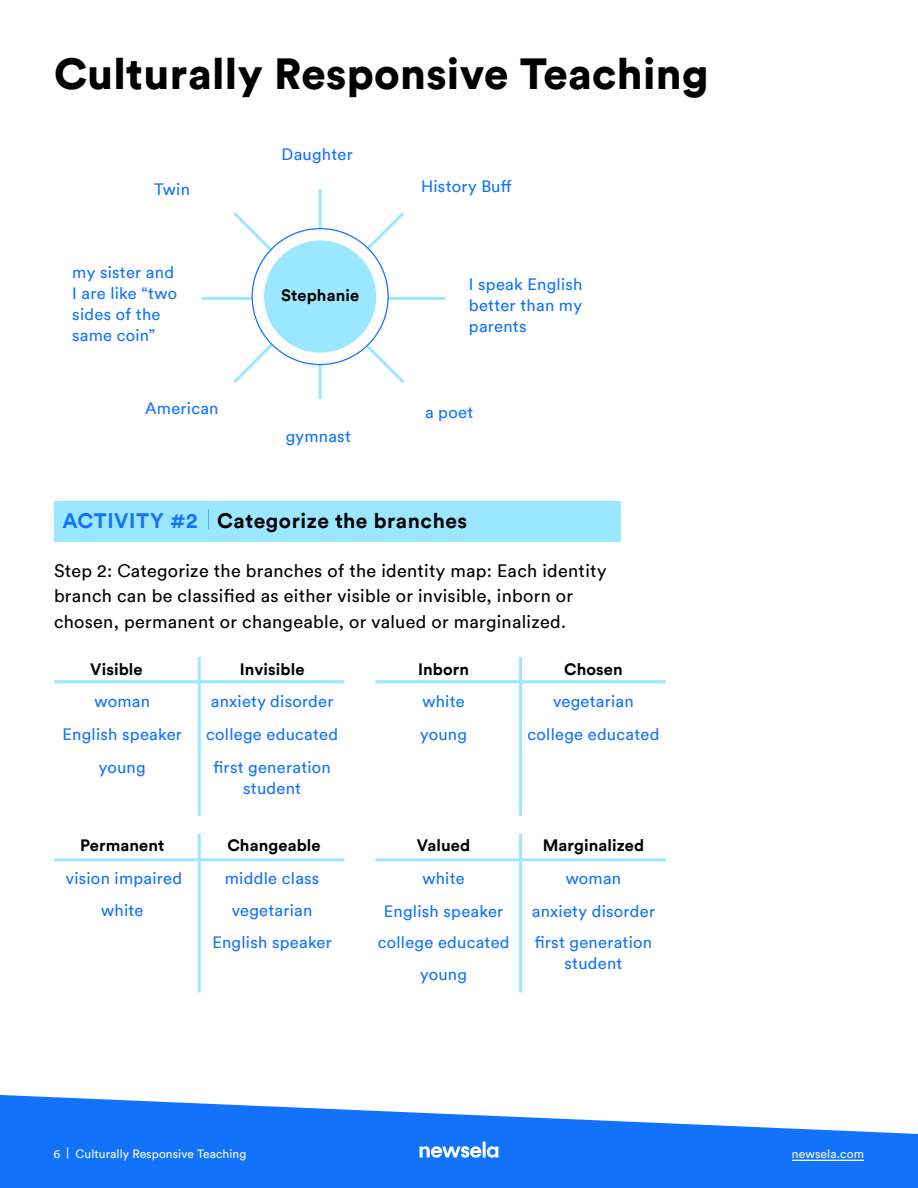
<style>
.page{position:relative;width:918px;height:1188px;background:#fff}
.page>*{position:absolute;margin:0;border:0;box-sizing:border-box;transform-origin:0 0}
.t1{font:900 43.5px "Circular";letter-spacing:.01em;color:#000}
.t2{font:700 21px "Circular";letter-spacing:.025em;color:#000}
.t3{font:18px/25.5px "Circular";letter-spacing:.015em;color:#000}
.t4{font:16.5px/21px "Circular";letter-spacing:.015em;color:#1273fa;text-align:center}
.t5{font:700 16.5px "Circular";letter-spacing:.01em;color:#000}
.t6{font:12px "Circular";letter-spacing:.01em;color:#fff}
.s1{color:#1273fa}
</style>
<div class="page">
<svg style="left:0;top:1095px;width:918px;height:93px;fill:#1273fa"></svg>
<svg style="left:420px;top:1142px;width:78px;height:16px"></svg>
<hr style="left:792px;top:1160px;width:72px;height:1px;background:#fff">
<hr style="left:54px;top:680px;width:291px;height:3px;background:#9be7ff">
<hr style="left:198px;top:657px;width:3px;height:159px;background:#9be7ff">
<hr style="left:54px;top:858px;width:291px;height:3px;background:#9be7ff">
<hr style="left:198px;top:834px;width:3px;height:158px;background:#9be7ff">
<hr style="left:375px;top:680px;width:291px;height:3px;background:#9be7ff">
<hr style="left:519px;top:657px;width:3px;height:159px;background:#9be7ff">
<hr style="left:375px;top:858px;width:291px;height:3px;background:#9be7ff">
<hr style="left:519px;top:834px;width:3px;height:158px;background:#9be7ff">
<div style="left:54px;top:501px;width:567px;height:41px;background:#9be7ff"></div>
<svg style="left:208px;top:509px;width:1px;height:20px"></svg>
<hr style="left:202px;top:297px;width:243px;height:3px;background:#9be7ff">
<hr style="left:319px;top:189px;width:3px;height:210px;background:#9be7ff">
<svg style="left:230px;top:209px;width:177px;height:177px"></svg>
<div style="left:252px;top:229px;width:136px;height:136px;background:#fff;border-radius:50%"></div>
<div style="left:264px;top:240px;width:112px;height:113px;background:#9be7ff;border-radius:50%"></div>
<h1 class="t1" style="left:54px;top:45px;width:656px">Culturally Responsive Teaching</h1>
<p class="t4" style="left:154px;top:178px;width:37px">Twin</p>
<p class="t4" style="left:72px;top:261px;width:106px;text-align:left">my sister and<br>I are like “two sides of the same coin”</p>
<p class="t4" style="left:145px;top:397px;width:75px">American</p>
<p class="t4" style="left:282px;top:143px;width:73px">Daughter</p>
<p class="t5" style="left:281px;top:285px;width:80px">Stephanie</p>
<p class="t4" style="left:286px;top:425px;width:67px">gymnast</p>
<p class="t4" style="left:421px;top:176px;width:92px">History Buff</p>
<p class="t4" style="left:469px;top:273px;width:115px;text-align:justify">I speak English better than my parents</p>
<p class="t4" style="left:425px;top:402px;width:50px">a poet</p>
<p class="t2" style="left:63px;top:507px;width:406px"><span class="s1">ACTIVITY #2</span> Categorize the branches</p>
<p class="t3" style="left:54px;top:558px;width:554px">Step 2: Categorize the branches of the identity map: Each identity branch can be classified as either visible or invisible, inborn or chosen, permanent or changeable, or valued or marginalized.</p>
<p class="t5" style="left:90px;top:658px;width:54px">Visible</p>
<p class="t5" style="left:240px;top:658px;width:66px">Invisible</p>
<p class="t5" style="left:418px;top:658px;width:53px">Inborn</p>
<p class="t5" style="left:564px;top:658px;width:60px">Chosen</p>
<p class="t4" style="left:95px;top:691px;width:57px">woman</p>
<p class="t4" style="left:211px;top:691px;width:124px">anxiety disorder</p>
<p class="t4" style="left:63px;top:723px;width:121px">English speaker</p>
<p class="t4" style="left:206px;top:723px;width:133px">college educated</p>
<p class="t4" style="left:422px;top:691px;width:44px">white</p>
<p class="t4" style="left:553px;top:691px;width:82px">vegetarian</p>
<p class="t4" style="left:420px;top:723px;width:48px">young</p>
<p class="t4" style="left:528px;top:723px;width:133px">college educated</p>
<p class="t4" style="left:99px;top:756px;width:48px">young</p>
<p class="t4" style="left:213px;top:756px;width:119px">first generation student</p>
<p class="t5" style="left:80px;top:835px;width:86px">Permanent</p>
<p class="t5" style="left:227px;top:835px;width:95px">Changeable</p>
<p class="t5" style="left:417px;top:835px;width:55px">Valued</p>
<p class="t5" style="left:543px;top:835px;width:103px">Marginalized</p>
<p class="t4" style="left:66px;top:867px;width:118px">vision impaired</p>
<p class="t4" style="left:225px;top:867px;width:96px">middle class</p>
<p class="t4" style="left:422px;top:868px;width:44px">white</p>
<p class="t4" style="left:566px;top:868px;width:57px">woman</p>
<p class="t4" style="left:101px;top:900px;width:44px">white</p>
<p class="t4" style="left:232px;top:900px;width:82px">vegetarian</p>
<p class="t4" style="left:384px;top:900px;width:121px">English speaker</p>
<p class="t4" style="left:532px;top:900px;width:125px">anxiety disorder</p>
<p class="t4" style="left:212px;top:931px;width:121px">English speaker</p>
<p class="t4" style="left:378px;top:932px;width:133px">college educated</p>
<p class="t4" style="left:535px;top:932px;width:119px">first generation student</p>
<p class="t4" style="left:420px;top:963px;width:48px">young</p>
<p class="t6" style="left:53px;top:1147px;width:194px">6 | Culturally Responsive Teaching</p>
<p class="t6" style="left:792px;top:1147px;width:74px">newsela.com</p>
</div>
